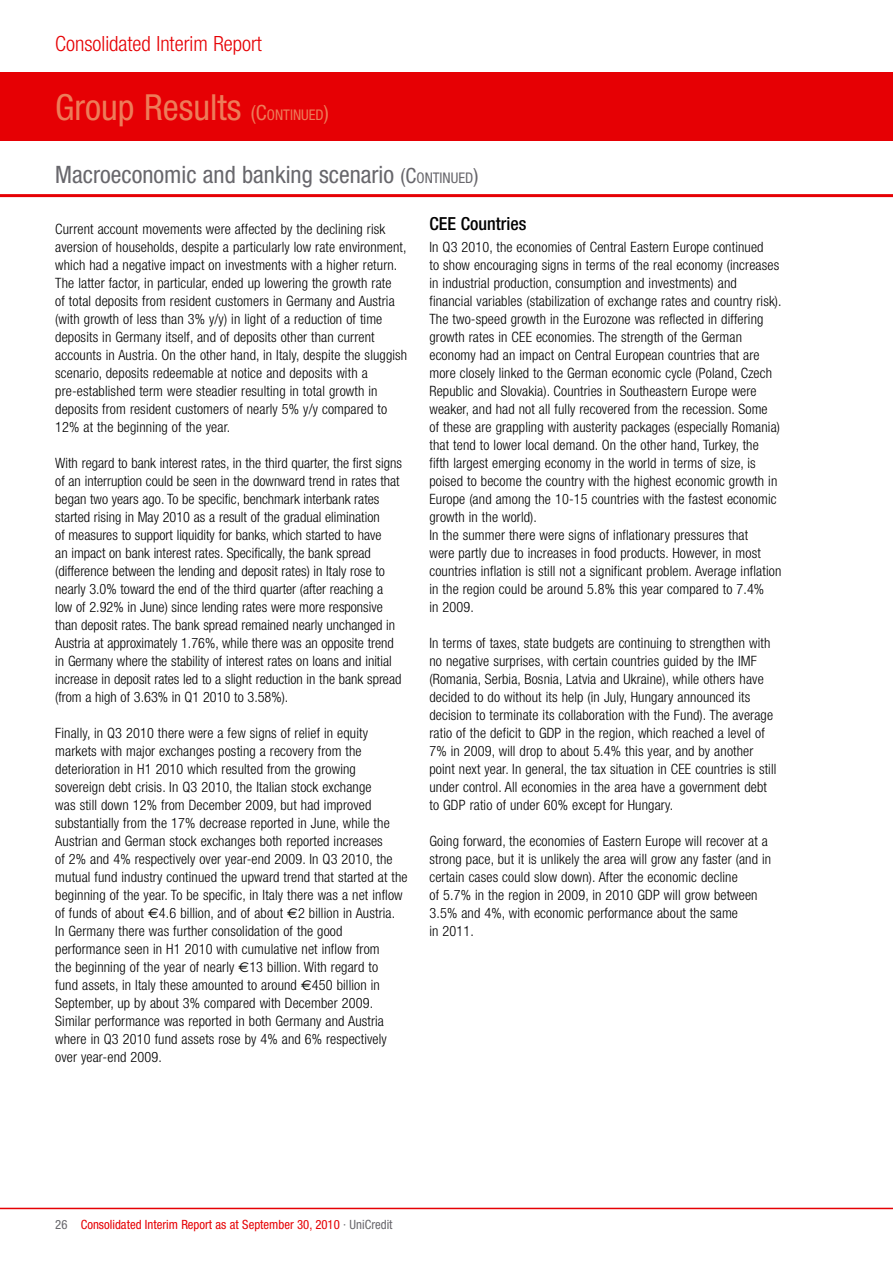
<style>
.page{position:relative;width:893px;height:1263px;background:#fff}
.page>*{position:absolute;margin:0;border:0;box-sizing:border-box;transform-origin:0 0}
.t1{font:condensed 36px "Helvetica Neue";color:#ed7c59}
.t2{font:condensed 24px "Helvetica Neue";color:#68676c}
.t3{font:300 condensed 21px "Helvetica Neue";color:#e60004}
.t4{font:500 condensed 18px "Helvetica Neue";color:#000}
.t5{font:300 condensed 14.25px/18px "Helvetica Neue";letter-spacing:.01em;color:#000}
.t6{font:condensed 12.75px "Helvetica Neue";color:#e60004}
.t7{font:condensed 12.75px "Helvetica Neue";color:#68676c}
.s1{font-size:21px}
.s2{font-size:14.7px}
.s3{font-family:"Euro Sans";font-weight:400;font-stretch:normal}
.s4{color:#68676c}
</style>
<div class="page">
<div style="left:0;top:72px;width:893px;height:68px;background:#e60004"></div>
<hr style="left:0;top:194px;width:893px;height:3px;background:#e60004">
<hr style="left:0;top:1208px;width:893px;height:1px;background:#e60004">
<h3 class="t3" style="left:55px;top:36px;width:208px">Consolidated Interim Report</h3>
<h1 class="t1" style="left:55px;top:95px;width:275px">Group Results <span class="s1">(C</span><span class="s2">ONTINUED</span><span class="s1">)</span></h1>
<h2 class="t2" style="left:55px;top:166px;width:425px">Macroeconomic and banking scenario <span class="s1">(C</span><span class="s2">ONTINUED</span><span class="s1">)</span></h2>
<p class="t5" style="left:55px;top:221px;width:353px">Current account movements were affected by the declining risk aversion of households, despite a particularly low rate environment, which had a negative impact on investments with a higher return.<br>The latter factor, in particular, ended up lowering the growth rate<br>of total deposits from resident customers in Germany and Austria (with growth of less than 3% y/y) in light of a reduction of time deposits in Germany itself, and of deposits other than current accounts in Austria. On the other hand, in Italy, despite the sluggish scenario, deposits redeemable at notice and deposits with a pre-established term were steadier resulting in total growth in deposits from resident customers of nearly 5% y/y compared to 12% at the beginning of the year.</p>
<p class="t5" style="left:55px;top:455px;width:348px">With regard to bank interest rates, in the third quarter, the first signs of an interruption could be seen in the downward trend in rates that began two years ago. To be specific, benchmark interbank rates started rising in May 2010 as a result of the gradual elimination<br>of measures to support liquidity for banks, which started to have<br>an impact on bank interest rates. Specifically, the bank spread (difference between the lending and deposit rates) in Italy rose to nearly 3.0% toward the end of the third quarter (after reaching a low of 2.92% in June) since lending rates were more responsive than deposit rates. The bank spread remained nearly unchanged in Austria at approximately 1.76%, while there was an opposite trend in Germany where the stability of interest rates on loans and initial increase in deposit rates led to a slight reduction in the bank spread (from a high of 3.63% in Q1 2010 to 3.58%).</p>
<p class="t5" style="left:55px;top:725px;width:354px">Finally, in Q3 2010 there were a few signs of relief in equity markets with major exchanges posting a recovery from the deterioration in H1 2010 which resulted from the growing sovereign debt crisis. In Q3 2010, the Italian stock exchange<br>was still down 12% from December 2009, but had improved substantially from the 17% decrease reported in June, while the Austrian and German stock exchanges both reported increases<br>of 2% and 4% respectively over year-end 2009. In Q3 2010, the mutual fund industry continued the upward trend that started at the beginning of the year. To be specific, in Italy there was a net inflow of funds of about <span class="s3">€</span>4.6 billion, and of about <span class="s3">€</span>2 billion in Austria.<br>In Germany there was further consolidation of the good performance seen in H1 2010 with cumulative net inflow from<br>the beginning of the year of nearly <span class="s3">€</span>13 billion. With regard to<br>fund assets, in Italy these amounted to around <span class="s3">€</span>450 billion in September, up by about 3% compared with December 2009.<br>Similar performance was reported in both Germany and Austria where in Q3 2010 fund assets rose by 4% and 6% respectively over year-end 2009.</p>
<p class="t4" style="left:429px;top:217px;width:99px">CEE Countries</p>
<p class="t5" style="left:429px;top:239px;width:354px">In Q3 2010, the economies of Central Eastern Europe continued<br>to show encouraging signs in terms of the real economy (increases in industrial production, consumption and investments) and financial variables (stabilization of exchange rates and country risk).<br>The two-speed growth in the Eurozone was reflected in differing growth rates in CEE economies. The strength of the German economy had an impact on Central European countries that are more closely linked to the German economic cycle (Poland, Czech Republic and Slovakia). Countries in Southeastern Europe were weaker, and had not all fully recovered from the recession. Some<br>of these are grappling with austerity packages (especially Romania) that tend to lower local demand. On the other hand, Turkey, the fifth largest emerging economy in the world in terms of size, is poised to become the country with the highest economic growth in Europe (and among the 10-15 countries with the fastest economic growth in the world).<br>In the summer there were signs of inflationary pressures that<br>were partly due to increases in food products. However, in most countries inflation is still not a significant problem. Average inflation in the region could be around 5.8% this year compared to 7.4%<br>in 2009.</p>
<p class="t5" style="left:429px;top:635px;width:348px">In terms of taxes, state budgets are continuing to strengthen with no negative surprises, with certain countries guided by the IMF (Romania, Serbia, Bosnia, Latvia and Ukraine), while others have decided to do without its help (in July, Hungary announced its decision to terminate its collaboration with the Fund). The average ratio of the deficit to GDP in the region, which reached a level of 7% in 2009, will drop to about 5.4% this year, and by another point next year. In general, the tax situation in CEE countries is still under control. All economies in the area have a government debt to GDP ratio of under 60% except for Hungary.</p>
<p class="t5" style="left:429px;top:833px;width:343px">Going forward, the economies of Eastern Europe will recover at a strong pace, but it is unlikely the area will grow any faster (and in certain cases could slow down). After the economic decline<br>of 5.7% in the region in 2009, in 2010 GDP will grow between 3.5% and 4%, with economic performance about the same<br>in 2011.</p>
<p class="t7" style="left:55px;top:1220px;width:14px">26</p>
<p class="t6" style="left:81px;top:1220px;width:313px">Consolidated Interim Report as at September 30, 2010 <span class="s4">· UniCredit</span></p>
</div>
